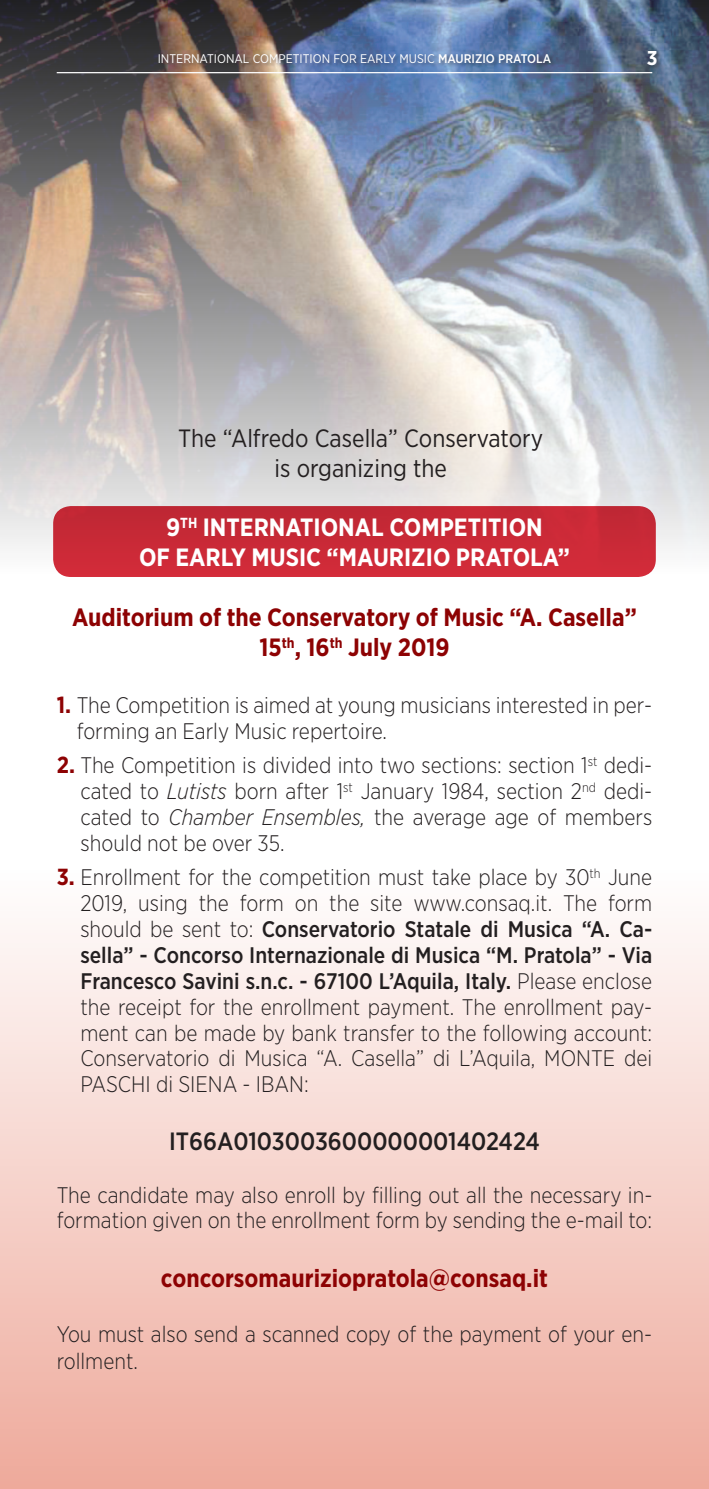
<style>
.page{position:relative;width:709px;height:1489px;background:#fff}
.page>*{position:absolute;margin:0;border:0;box-sizing:border-box;transform-origin:0 0}
.t1{font:700 25px/30px "Gotham Narrow";color:#8d0203;text-align:center}
.t2{font:700 25px "Gotham Narrow";color:#fff}
.t3{font:25px/30px "Gotham Narrow";color:#231f20;text-align:center}
.t4{font:500 25px "Gotham Narrow";color:#231f20}
.t5{font:300 22.5px/26px "Gotham Narrow";color:#231f20}
.t6{font:700 20px "Gotham Narrow";color:#fff}
.t7{font:12.5px "Gotham Narrow";color:#fff}
.s1{font-weight:500}
.s2{font-weight:700;font-size:23.25px;color:#8d0203}
.s3{font-style:italic}
</style>
<div class="page">
<div style="left:0;top:870px;width:709px;height:618px;background:linear-gradient(to bottom,#fefefe,#eeaa9b)"></div>
<img style="left:0;top:0;width:709px;height:573px">
<div style="left:53px;top:506px;width:603px;height:71px;background:#ca2a37;border-radius:18px"></div>
<hr style="left:57px;top:72px;width:595px;height:1px;background:#fff">
<div style="left:158px;top:53px;width:398px;height:15px;background:#231f20;opacity:.4"></div>
<div style="left:647px;top:50px;width:15px;height:21px;background:#231f20;opacity:.4"></div>
<p class="t7" style="left:158px;top:51px;width:12px">INTERN</p>
<p class="t7" style="left:200px;top:51px;width:353px">ATIONAL COMPETITION FOR EARLY MUSIC <span class="s1">MAURIZIO PRATOLA</span></p>
<p class="t6" style="left:647px;top:45px;width:12px">3</p>
<p class="t3" style="left:178px;top:423px;width:366px">The “Alfredo Casella” Conservatory is organizing the</p>
<p class="t2" style="left:166px;top:511px;width:60px">9<sup>th</sup> International</p>
<p class="t2" style="left:389px;top:511px;width:30px">Competition</p>
<p class="t2" style="left:139px;top:541px;width:144px">of Early Music</p>
<p class="t2" style="left:326px;top:541px;width:45px">“Maurizio</p>
<p class="t2" style="left:456px;top:541px;width:30px">Pratola</p>
<p class="t2" style="left:557px;top:541px;width:14px">”</p>
<p class="t1" style="left:72px;top:602px;width:566px">Auditorium of the Conservatory of Music “A. Casella”<br>15<sup>th</sup>, 16<sup>th</sup> July 2019</p>
<p class="t5" style="left:77px;top:692px;width:577px;text-indent:-20px"><span class="s2">1.</span> The Competition is aimed at young musicians interested in per&shy;forming an Early Music repertoire.</p>
<p class="t5" style="left:80px;top:751px;width:573px;text-align:justify;text-indent:-24px"><span class="s2">2.</span> The Competition is divided into two sections: section 1<sup>st</sup> dedi&shy;cated to <span class="s3">Lutists</span> born after 1<sup>st</sup> January 1984, section 2<sup>nd</sup> dedi&shy;cated to <span class="s3">Chamber Ensembles,</span> the average age of members should not be over 35.</p>
<p class="t5" style="left:80px;top:863px;width:573px;text-align:justify;text-indent:-24px"><span class="s2">3.</span> Enrollment for the competition must take place by 30<sup>th</sup> June 2019, using the form on the site www.consaq.it. The form should be sent to: <span class="s1">Conservatorio Statale di Musica “A. Ca&shy;sella” - Concorso Internazionale di Musica “M. Pratola” - Via Francesco Savini s.n.c. - 67100 L’Aquila, Italy.</span> Please enclose the receipt for the enrollment payment. The enrollment pay&shy;ment can be made by bank transfer to the following account:<br>Conservatorio di Musica “A. Casella” di L’Aquila, MONTE dei PASCHI di SIENA - IBAN:</p>
<p class="t4" style="left:169px;top:1124px;width:372px">IT66A0103003600000001402424</p>
<p class="t5" style="left:57px;top:1181px;width:597px">The candidate may also enroll by filling out all the necessary in&shy;formation given on the enrollment form by sending the e-mail to:</p>
<p class="t1" style="left:161px;top:1262px;width:388px">concorsomauriziopratola@consaq.it</p>
<p class="t5" style="left:57px;top:1320px;width:597px;line-height:27px">You must also send a scanned copy of the payment of your en&shy;rollment.</p>
</div>
